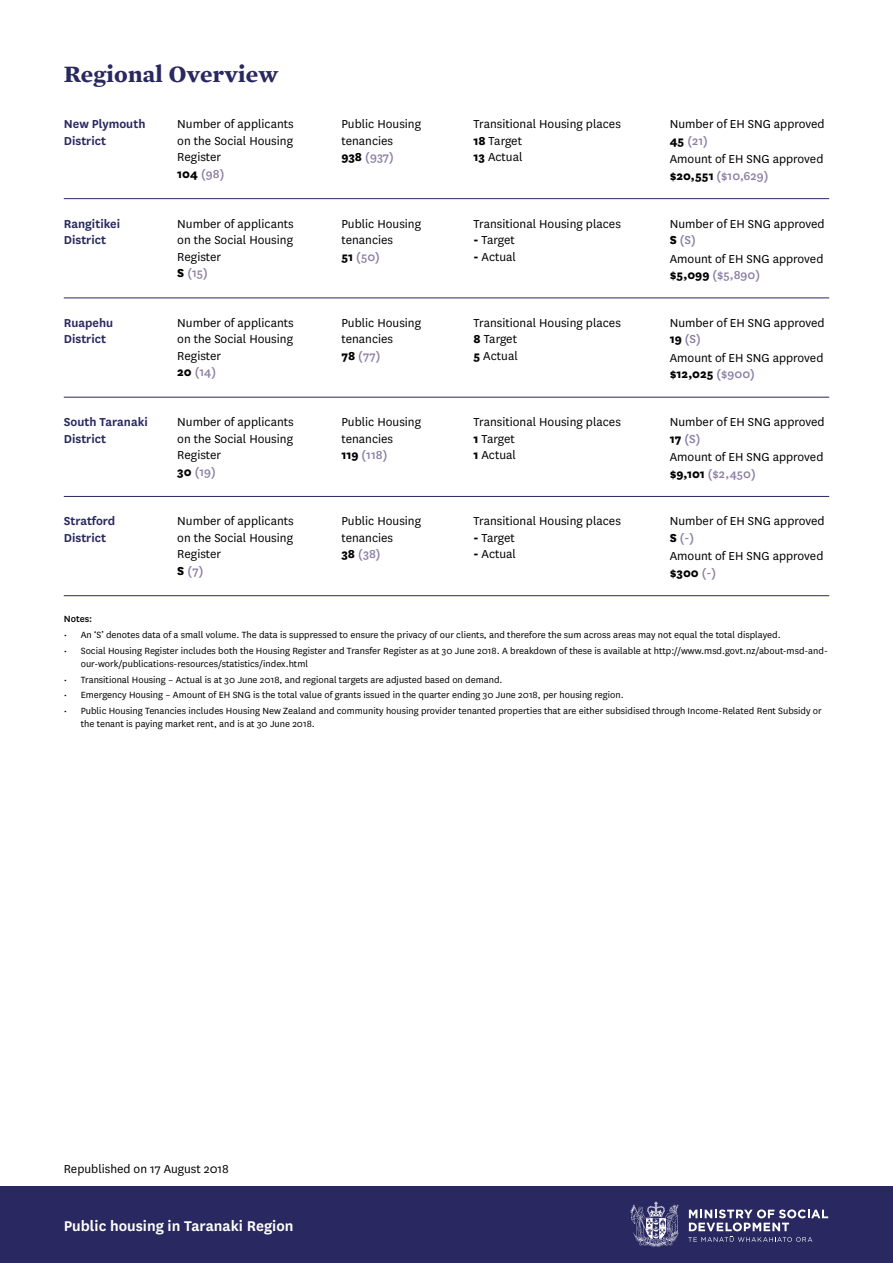
<style>
.page{position:relative;width:893px;height:1263px;background:#fff}
.page>*{position:absolute;margin:0;border:0;box-sizing:border-box;transform-origin:0 0}
.SUBHEAD{font:700 24px "Mercury Text G1";letter-spacing:.01em;color:#292861}
.t1{font:600 16.5px "National";color:#fff}
.Regional_table_text{font:13.5px/16.5px "National";color:#000}
.Regional_table_text-2{font:500 13.5px "National";color:#897ea4}
.Regional_table_text-3{font:600 13.5px/16.5px "National";color:#292861}
.Notes_subheading{font:13.5px "National";color:#000}
.Regional_table_text-4{font:800 13.5px "National";color:#000}
.t2{font:10.5px/13.5px "National";color:#000}
.Notes_subheading-2{font:500 10.5px "National";color:#000}
.s1{font-weight:800;color:#000}
.s2{font-weight:800}
.s3{font-weight:500;color:#897ea4}
</style>
<div class="page">
<div style="left:0;top:1186px;width:893px;height:77px;background:#292861"></div>
<svg style="left:631px;top:1202px;width:48px;height:45px"></svg>
<svg style="left:688px;top:1209px;width:140px;height:33px"></svg>
<hr style="left:64px;top:198px;width:765px;height:1px;background:#292861">
<hr style="left:64px;top:397px;width:765px;height:1px;background:#292861">
<hr style="left:64px;top:595px;width:765px;height:1px;background:#292861">
<hr style="left:64px;top:297px;width:765px;height:1px;background:#292861">
<hr style="left:64px;top:496px;width:765px;height:1px;background:#292861">
<p class="SUBHEAD" style="left:64px;top:59px;width:216px">Regional Overview</p>
<p class="Regional_table_text" style="left:177px;top:115px;width:118px;text-align:justify">Number of applicants on the Social Housing Register</p>
<p class="Regional_table_text-2" style="left:177px;top:164px;width:49px"><span class="s1">104</span> (98)</p>
<p class="Regional_table_text-3" style="left:64px;top:115px;width:83px">New Plymouth<br>District</p>
<p class="Regional_table_text" style="left:341px;top:115px;width:81px">Public Housing tenancies</p>
<p class="Regional_table_text-2" style="left:341px;top:148px;width:54px"><span class="s1">938</span> (937)</p>
<p class="Regional_table_text-3" style="left:64px;top:214px;width:58px">Rangitikei<br>District</p>
<p class="Regional_table_text" style="left:341px;top:215px;width:81px">Public Housing tenancies</p>
<p class="Regional_table_text-2" style="left:341px;top:247px;width:40px"><span class="s1">51</span> (50)</p>
<p class="Regional_table_text" style="left:177px;top:215px;width:118px;text-align:justify">Number of applicants on the Social Housing Register</p>
<p class="Regional_table_text-2" style="left:177px;top:264px;width:32px"><span class="s1">S</span> (15)</p>
<p class="Regional_table_text" style="left:177px;top:314px;width:118px;text-align:justify">Number of applicants on the Social Housing Register</p>
<p class="Regional_table_text-2" style="left:177px;top:363px;width:40px"><span class="s1">20</span> (14)</p>
<p class="Regional_table_text-3" style="left:64px;top:313px;width:51px">Ruapehu<br>District</p>
<p class="Regional_table_text" style="left:341px;top:314px;width:81px">Public Housing tenancies</p>
<p class="Regional_table_text-2" style="left:341px;top:346px;width:41px"><span class="s1">78</span> (77)</p>
<p class="Regional_table_text-3" style="left:64px;top:413px;width:86px">South Taranaki<br>District</p>
<p class="Regional_table_text" style="left:341px;top:413px;width:81px">Public Housing tenancies</p>
<p class="Regional_table_text-2" style="left:341px;top:446px;width:47px"><span class="s1">119</span> (118)</p>
<p class="Regional_table_text" style="left:177px;top:413px;width:118px;text-align:justify">Number of applicants on the Social Housing Register</p>
<p class="Regional_table_text-2" style="left:177px;top:462px;width:40px"><span class="s1">30</span> (19)</p>
<p class="Regional_table_text-3" style="left:64px;top:512px;width:53px">Stratford<br>District</p>
<p class="Regional_table_text" style="left:341px;top:512px;width:81px">Public Housing tenancies</p>
<p class="Regional_table_text-2" style="left:341px;top:545px;width:41px"><span class="s1">38</span> (38)</p>
<p class="Regional_table_text" style="left:177px;top:512px;width:118px;text-align:justify">Number of applicants on the Social Housing Register</p>
<p class="Regional_table_text-2" style="left:177px;top:561px;width:28px"><span class="s1">S</span> (7)</p>
<p class="Regional_table_text" style="left:473px;top:115px;width:149px">Transitional Housing places</p>
<p class="Regional_table_text" style="left:473px;top:132px;width:50px"><span class="s2">18</span> Target</p>
<p class="Regional_table_text" style="left:473px;top:148px;width:51px"><span class="s2">13</span> Actual</p>
<p class="Regional_table_text" style="left:473px;top:215px;width:149px">Transitional Housing places</p>
<p class="Regional_table_text" style="left:473px;top:231px;width:43px"><span class="s2">-</span> Target</p>
<p class="Regional_table_text" style="left:473px;top:248px;width:44px"><span class="s2">-</span> Actual</p>
<p class="Regional_table_text" style="left:473px;top:314px;width:149px">Transitional Housing places</p>
<p class="Regional_table_text" style="left:473px;top:330px;width:45px"><span class="s2">8</span> Target</p>
<p class="Regional_table_text" style="left:473px;top:347px;width:46px"><span class="s2">5</span> Actual</p>
<p class="Regional_table_text" style="left:473px;top:413px;width:149px">Transitional Housing places</p>
<p class="Regional_table_text" style="left:473px;top:430px;width:43px"><span class="s2">1</span> Target</p>
<p class="Regional_table_text" style="left:473px;top:446px;width:44px"><span class="s2">1</span> Actual</p>
<p class="Regional_table_text" style="left:473px;top:512px;width:149px">Transitional Housing places</p>
<p class="Regional_table_text" style="left:473px;top:529px;width:43px"><span class="s2">-</span> Target</p>
<p class="Regional_table_text" style="left:473px;top:545px;width:44px"><span class="s2">-</span> Actual</p>
<p class="Regional_table_text" style="left:670px;top:115px;width:156px">Number of EH SNG approved</p>
<p class="Regional_table_text-2" style="left:670px;top:131px;width:40px"><span class="s1">45</span> (21)</p>
<p class="Regional_table_text" style="left:670px;top:150px;width:155px">Amount of EH SNG approved</p>
<p class="Regional_table_text-2" style="left:670px;top:167px;width:100px"><span class="s1">$20,551</span> ($10,629)</p>
<p class="Regional_table_text" style="left:670px;top:215px;width:156px">Number of EH SNG approved</p>
<p class="Regional_table_text-2" style="left:670px;top:231px;width:28px"><span class="s1">S</span> (S)</p>
<p class="Regional_table_text" style="left:670px;top:250px;width:155px">Amount of EH SNG approved</p>
<p class="Regional_table_text-2" style="left:670px;top:266px;width:92px"><span class="s1">$5,099</span> ($5,890)</p>
<p class="Regional_table_text" style="left:670px;top:314px;width:156px">Number of EH SNG approved</p>
<p class="Regional_table_text-2" style="left:670px;top:330px;width:33px"><span class="s1">19</span> (S)</p>
<p class="Regional_table_text" style="left:670px;top:349px;width:155px">Amount of EH SNG approved</p>
<p class="Regional_table_text-4" style="left:670px;top:364px;width:87px">$12,025 <span class="s3">($900)</span></p>
<p class="Regional_table_text" style="left:670px;top:413px;width:156px">Number of EH SNG approved</p>
<p class="Regional_table_text-2" style="left:670px;top:429px;width:32px"><span class="s1">17</span> (S)</p>
<p class="Regional_table_text" style="left:670px;top:448px;width:155px">Amount of EH SNG approved</p>
<p class="Regional_table_text-2" style="left:670px;top:464px;width:87px"><span class="s1">$9,101</span> ($2,450)</p>
<p class="Regional_table_text" style="left:670px;top:512px;width:156px">Number of EH SNG approved</p>
<p class="Regional_table_text-2" style="left:670px;top:528px;width:26px"><span class="s1">S</span> (-)</p>
<p class="Regional_table_text" style="left:670px;top:547px;width:155px">Amount of EH SNG approved</p>
<p class="Regional_table_text-4" style="left:670px;top:563px;width:48px">$300 <span class="s3">(-)</span></p>
<p class="Notes_subheading-2" style="left:64px;top:612px;width:30px">Notes:</p>
<p class="t2" style="left:64px;top:627px;width:718px">• An ‘S’ denotes data of a small volume. The data is suppressed to ensure the privacy of our clients, and therefore the sum across areas may not equal the total displayed.</p>
<p class="t2" style="left:81px;top:643px;width:749px;text-indent:-17px">• Social Housing Register includes both the Housing Register and Transfer Register as at 30 June 2018. A breakdown of these is available at http://www.msd.govt.nz/about-msd-and&shy;our-work/publications-resources/statistics/index.html</p>
<p class="t2" style="left:64px;top:672px;width:440px">• Transitional Housing – Actual is at 30 June 2018, and regional targets are adjusted based on demand.</p>
<p class="t2" style="left:64px;top:688px;width:561px">• Emergency Housing – Amount of EH SNG is the total value of grants issued in the quarter ending 30 June 2018, per housing region.</p>
<p class="t2" style="left:81px;top:703px;width:742px;text-indent:-17px">• Public Housing Tenancies includes Housing New Zealand and community housing provider tenanted properties that are either subsidised through Income-Related Rent Subsidy or the tenant is paying market rent, and is at 30 June 2018.</p>
<p class="Notes_subheading" style="left:64px;top:1160px;width:167px">Republished on 17 August 2018</p>
<p class="t1" style="left:64px;top:1214px;width:231px">Public housing in Taranaki Region</p>
</div>
